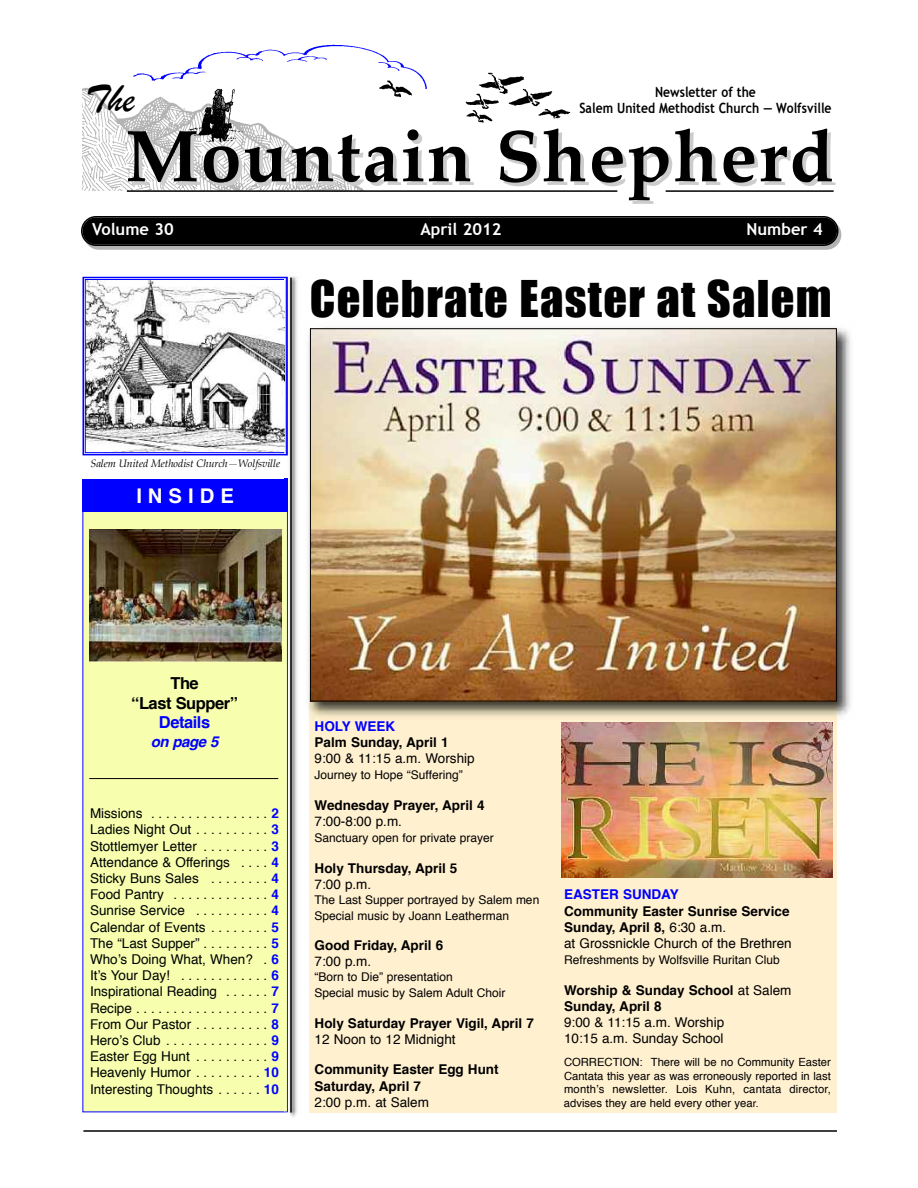
<style>
.page{position:relative;width:918px;height:1188px;background:#fff}
.page>*{position:absolute;margin:0;border:0;box-sizing:border-box;transform-origin:0 0}
.t1{font:700 73.5px "Palatino";letter-spacing:.02em;color:#000}
.t2{font:46.5px "Impact";letter-spacing:.025em;color:#000}
.t3{font:40.5px "Brush Script";color:#000}
.t4{font:700 20.25px "Helvetica";letter-spacing:.295em;color:#fff}
.t5{font:700 16.5px "Trebuchet MS";color:#fff}
.t6{font:700 16.5px/19.8px "Helvetica";letter-spacing:-.03em;color:#000;text-align:center}
.t7{font:700 16.5px "Helvetica";letter-spacing:-.03em;color:#00f}
.t8{font:italic 700 15px "Helvetica";letter-spacing:-.03em;color:#00f}
.t9{font:700 14.1px/16.5px "Trebuchet MS";color:#000;text-align:center;scale:.86 1}
.t10{font:13.5px/16.2px "Helvetica";color:#000;text-align:justify}
.t11{font:700 13.5px/16.2px "Helvetica";color:#000}
.t12{font:700 13.5px "Helvetica";color:#00f}
.t13{font:12px/15.5px "Helvetica";color:#000}
.t14{font:11.25px/13.5px "Helvetica";color:#000;text-align:justify}
.t15{font:italic 10.5px "Palatino";letter-spacing:-.005em;color:#000}
.s1{font-weight:700;color:#00f}
.s2{font-weight:400}
.s3{font-size:10.5px}
</style>
<div class="page">
<div style="left:84px;top:220px;width:757px;height:30px;background:#b3b3b3;border-radius:15px"></div>
<img style="left:82px;top:87px;width:282px;height:103px">
<hr style="left:127px;top:190px;width:490px;height:2px;background:#000">
<hr style="left:666px;top:190px;width:168px;height:2px;background:#000">
<svg style="left:81px;top:216px;width:757px;height:30px;background:#050505"></svg>
<hr style="left:83px;top:1130px;width:754px;height:2px;background:#000">
<img style="left:188px;top:88px;width:55px;height:56px">
<img style="left:108px;top:44px;width:319px;height:44px">
<img style="left:377px;top:80px;width:39px;height:17px">
<img style="left:465px;top:72px;width:106px;height:51px">
<div style="left:83px;top:484px;width:204px;height:628px;background:#f7ffaf"></div>
<div style="left:82px;top:479px;width:206px;height:33px;background:#00f"></div>
<hr style="left:89px;top:778px;width:189px;height:1px;background:#000">
<img style="left:87px;top:281px;width:196px;height:170px">
<div style="left:82px;top:277px;width:206px;height:178px;border:2px solid #00f"></div>
<div style="left:85px;top:279px;width:200px;height:174px;border:1px solid #00f"></div>
<img style="left:285px;top:276px;width:13px;height:841px">
<img style="left:285px;top:479px;width:3px;height:633px">
<hr style="left:290px;top:278px;width:2px;height:835px;background:#000">
<img style="left:89px;top:529px;width:193px;height:133px">
<div style="left:309px;top:693px;width:528px;height:420px;background:#fff0d0"></div>
<img style="left:308px;top:328px;width:543px;height:388px">
<img style="left:309px;top:693px;width:528px;height:24px">
<img style="left:312px;top:330px;width:523px;height:369px">
<img style="left:562px;top:722px;width:270px;height:156px">
<h3 class="t3" style="left:86px;top:75px;width:51px">The</h3>
<p class="t9" style="left:579px;top:84px;width:295px">Newsletter of the<br>Salem United Methodist Church — Wolfsville</p>
<h1 class="t1" style="left:125px;top:121px;width:710px">Mountain Shepherd</h1>
<p class="t5" style="left:92px;top:220px;width:83px">Volume 30</p>
<p class="t5" style="left:420px;top:220px;width:83px">April 2012</p>
<p class="t5" style="left:747px;top:220px;width:78px">Number 4</p>
<h2 class="t2" style="left:310px;top:270px;width:523px">Celebrate Easter at Salem</h2>
<p class="t15" style="left:91px;top:459px;width:191px">Salem United Methodist Church—Wolfsville</p>
<h3 class="t4" style="left:136px;top:488px;width:99px">iNSiDE</h3>
<p class="t6" style="left:131px;top:675px;width:108px">The<br>“Last Supper”</p>
<p class="t7" style="left:159px;top:716px;width:53px">Details</p>
<p class="t8" style="left:151px;top:736px;width:69px">on page 5</p>
<p class="t10" style="left:90px;top:806px;width:191px">Missions . . . . . . . . . . . . . . . . <span class="s1">2<br></span>Ladies Night Out . . . . . . . . . . <span class="s1">3<br></span>Stottlemyer Letter . . . . . . . . . <span class="s1">3<br></span>Attendance &amp; Offerings . . . . <span class="s1">4<br></span>Sticky Buns Sales . . . . . . . . <span class="s1">4<br></span>Food Pantry . . . . . . . . . . . . . <span class="s1">4<br></span>Sunrise Service . . . . . . . . . . <span class="s1">4<br></span>Calendar of Events . . . . . . . . <span class="s1">5<br></span>The “Last Supper” . . . . . . . . . <span class="s1">5<br></span>Who’s Doing What, When? . <span class="s1">6<br></span>It’s Your Day! . . . . . . . . . . . . <span class="s1">6<br></span>Inspirational Reading . . . . . . <span class="s1">7<br></span>Recipe . . . . . . . . . . . . . . . . . . <span class="s1">7<br></span>From Our Pastor . . . . . . . . . . <span class="s1">8<br></span>Hero’s Club . . . . . . . . . . . . . . <span class="s1">9<br></span>Easter Egg Hunt . . . . . . . . . . <span class="s1">9<br></span>Heavenly Humor . . . . . . . . . <span class="s1">10<br></span>Interesting Thoughts . . . . . . <span class="s1">10</span></p>
<p class="t12" style="left:315px;top:720px;width:82px">HOLY WEEK</p>
<p class="t11" style="left:315px;top:735px;width:135px">Palm Sunday, April 1</p>
<p class="t10" style="left:315px;top:751px;width:162px">9:00 &amp; 11:15 a.m. Worship</p>
<p class="t13" style="left:315px;top:768px;width:150px">Journey to Hope “Suffering”</p>
<p class="t11" style="left:315px;top:798px;width:171px">Wednesday Prayer, April 4</p>
<p class="t10" style="left:315px;top:814px;width:89px">7:00-8:00 p.m.</p>
<p class="t13" style="left:315px;top:831px;width:181px">Sanctuary open for private prayer</p>
<p class="t11" style="left:315px;top:861px;width:144px">Holy Thursday, April 5</p>
<p class="t10" style="left:315px;top:877px;width:58px">7:00 p.m.</p>
<p class="t13" style="left:315px;top:893px;width:226px">The Last Supper portrayed by Salem men<br>Special music by Joann Leatherman</p>
<p class="t11" style="left:315px;top:938px;width:130px">Good Friday, April 6</p>
<p class="t10" style="left:315px;top:955px;width:58px">7:00 p.m.</p>
<p class="t13" style="left:315px;top:970px;width:193px">“Born to Die” presentation<br>Special music by Salem Adult Choir</p>
<p class="t11" style="left:315px;top:1016px;width:221px">Holy Saturday Prayer Vigil, April 7</p>
<p class="t10" style="left:315px;top:1032px;width:143px">12 Noon to 12 Midnight</p>
<p class="t11" style="left:315px;top:1063px;width:186px">Community Easter Egg Hunt<br>Saturday, April 7</p>
<p class="t10" style="left:315px;top:1095px;width:116px">2:00 p.m. at Salem</p>
<p class="t12" style="left:564px;top:889px;width:116px">EASTER SUNDAY</p>
<p class="t11" style="left:564px;top:904px;width:229px">Community Easter Sunrise Service<br>Sunday, April 8, <span class="s2">6:30 a.m.<br>at Grossnickle Church of the Brethren</span></p>
<p class="t13" style="left:564px;top:953px;width:217px">Refreshments by Wolfsville Ruritan Club</p>
<p class="t11" style="left:564px;top:983px;width:229px">Worship &amp; Sunday School <span class="s2">at Salem<br></span>Sunday, April 8</p>
<p class="t10" style="left:564px;top:1015px;width:162px">9:00 &amp; 11:15 a.m. Worship<br>10:15 a.m. Sunday School</p>
<p class="t14" style="left:564px;top:1056px;width:269px">CORRECTION: There will be no Community Easter Cantata this year as was erroneously reported in last month’s newsletter. Lois Kuhn, cantata director, advises they are held every other yea<span class="s3">r.</span></p>
</div>
